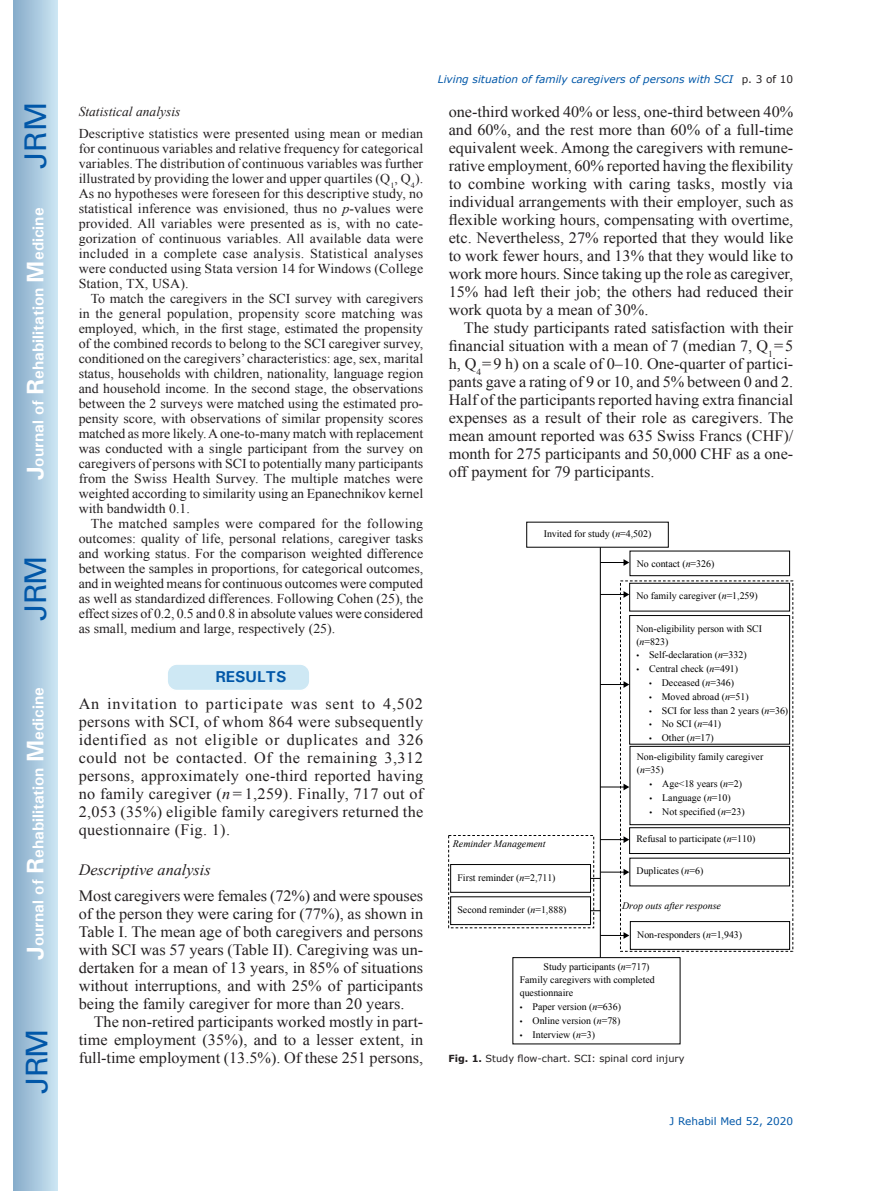
<style>
.page{position:relative;width:872px;height:1191px;background:#fff}
.page>*{position:absolute;margin:0;border:0;box-sizing:border-box;transform-origin:0 0}
.t1{font:30px "Univers";letter-spacing:-.03em;color:#0157a8}
.t2{font:15.75px/18px "Times New Roman";color:#231f20;text-align:justify}
.t3{font:700 15.75px "Univers";color:#fff}
.t4{font:italic 15.75px "Times New Roman";color:#231f20}
.t5{font:700 15.75px "Univers";color:#0157a8}
.t6{font:13.5px/15px "Times New Roman";color:#231f20;text-align:justify}
.t7{font:italic 13.5px "Times New Roman";color:#231f20}
.t8{font:italic 10.5px "Verdana";color:#0157a8}
.t9{font:10.5px "Verdana";color:#0157a8}
.t10{font:9.9px/13px "Times New Roman";color:#000001}
.t11{font:italic 9.9px "Times New Roman";color:#000001}
.t12{font:9.75px "Verdana";color:#231f20}
.s1{font-size:24px}
.s2{font-style:italic}
.s3{font-style:normal;color:#231f20}
.s4{font-weight:700}
</style>
<div class="page">
<div style="left:14px;top:0;width:43px;height:1191px;background:linear-gradient(to right,#88acca,#cbe5f2)"></div>
<div style="left:167px;top:664px;width:143px;height:26px;background:#cee8f4;border-radius:10px"></div>
<div style="left:166px;top:663px;width:144px;height:28px;border:2px solid #fff;border-radius:10px"></div>
<div style="left:629px;top:583px;width:161px;height:28px;border:1px solid #000001"></div>
<hr style="left:600px;top:547px;width:1px;height:410px;background:#000001">
<div style="left:629px;top:615px;width:161px;height:129px;border:1px solid #000001"></div>
<div style="left:629px;top:550px;width:161px;height:26px;border:1px solid #000001"></div>
<div style="left:629px;top:827px;width:161px;height:27px;border:1px solid #000001"></div>
<div style="left:512px;top:957px;width:168px;height:87px;border:1px solid #000001"></div>
<div style="left:629px;top:746px;width:161px;height:79px;border:1px solid #000001"></div>
<div style="left:450px;top:864px;width:141px;height:28px;border:1px solid #000001"></div>
<div style="left:450px;top:896px;width:141px;height:29px;border:1px solid #000001"></div>
<svg style="left:600px;top:932px;width:29px;height:6px"></svg>
<div style="left:630px;top:921px;width:160px;height:28px;border:1px solid #000001"></div>
<svg style="left:600px;top:836px;width:29px;height:7px"></svg>
<svg style="left:600px;top:783px;width:29px;height:7px"></svg>
<svg style="left:600px;top:681px;width:29px;height:7px"></svg>
<svg style="left:600px;top:559px;width:29px;height:7px"></svg>
<svg style="left:590px;top:868px;width:39px;height:11px"></svg>
<svg style="left:600px;top:591px;width:29px;height:7px"></svg>
<h1 class="t1" style="left:18px;top:169px;width:68px;rotate:-90deg">JRM</h1>
<p class="t3" style="left:28px;top:480px;width:274px;rotate:-90deg"><span class="s1">J</span>ournal of <span class="s1">R</span>ehabilitation <span class="s1">M</span>edicine</p>
<h1 class="t1" style="left:18px;top:620px;width:67px;rotate:-90deg">JRM</h1>
<p class="t3" style="left:28px;top:959px;width:274px;rotate:-90deg"><span class="s1">J</span>ournal of <span class="s1">R</span>ehabilitation <span class="s1">M</span>edicine</p>
<h1 class="t1" style="left:19px;top:1093px;width:67px;rotate:-90deg">JRM</h1>
<p class="t7" style="left:79px;top:102px;width:103px">Statistical analysis</p>
<p class="t6" style="left:79px;top:126px;width:346px">Descriptive statistics were presented using mean or median for continuous variables and relative frequency for categorical variables. The distribution of continuous variables was further illustrated by providing the lower and upper quartiles (Q<sub>1</sub>, Q<sub>4</sub>).<br>As no hypotheses were foreseen for this descriptive study, no statistical inference was envisioned, thus no <span class="s2">p</span>-values were provided. All variables were presented as is, with no cate&shy;gorization of continuous variables. All available data were included in a complete case analysis. Statistical analyses were conducted using Stata version 14 for Windows (College Station, TX, USA).</p>
<p class="t6" style="left:79px;top:291px;width:346px;text-indent:12px">To match the caregivers in the SCI survey with caregivers in the general population, propensity score matching was employed, which, in the first stage, estimated the propensity of the combined records to belong to the SCI caregiver survey, conditioned on the caregivers’ characteristics: age, sex, marital status, households with children, nationality, language region and household income. In the second stage, the observations between the 2 surveys were matched using the estimated pro&shy;pensity score, with observations of similar propensity scores matched as more likely. A one-to-many match with replacement was conducted with a single participant from the survey on caregivers of persons with SCI to potentially many participants from the Swiss Health Survey. The multiple matches were weighted according to similarity using an Epanechnikov kernel with bandwidth 0.1.</p>
<p class="t6" style="left:79px;top:516px;width:346px;text-indent:12px">The matched samples were compared for the following outcomes: quality of life, personal relations, caregiver tasks and working status. For the comparison weighted difference between the samples in proportions, for categorical outcomes, and in weighted means for continuous outcomes were computed as well as standardized differences. Following Cohen (25), the effect sizes of 0.2, 0.5 and 0.8 in absolute values were considered as small, medium and large, respectively (25).</p>
<p class="t5" style="left:215px;top:667px;width:73px">RESULTS</p>
<p class="t2" style="left:79px;top:695px;width:346px">An invitation to participate was sent to 4,502 persons with SCI, of whom 864 were subsequently identified as not eligible or duplicates and 326 could not be contacted. Of the remaining 3,312 persons, approximately one-third reported having no family caregiver (<span class="s2">n</span> = 1,259). Finally, 717 out of 2,053 (35%) eligible family caregivers returned the questionnaire (Fig. 1).</p>
<p class="t4" style="left:79px;top:859px;width:134px">Descriptive analysis</p>
<p class="t2" style="left:79px;top:886px;width:346px">Most caregivers were females (72%) and were spouses of the person they were caring for (77%), as shown in Table I. The mean age of both caregivers and persons with SCI was 57 years (Table II). Caregiving was un&shy;dertaken for a mean of 13 years, in 85% of situations without interruptions, and with 25% of participants being the family caregiver for more than 20 years.</p>
<p class="t2" style="left:79px;top:1012px;width:346px;text-indent:15px">The non-retired participants worked mostly in part&shy;time employment (35%), and to a lesser extent, in full-time employment (13.5%). Of these 251 persons,</p>
<p class="t8" style="left:438px;top:72px;width:357px">Living situation of family caregivers of persons with SCI <span class="s3">p. 3 of 10</span></p>
<p class="t2" style="left:449px;top:103px;width:346px">one-third worked 40% or less, one-third between 40% and 60%, and the rest more than 60% of a full-time equivalent week. Among the caregivers with remune&shy;rative employment, 60% reported having the flexibility to combine working with caring tasks, mostly via individual arrangements with their employer, such as flexible working hours, compensating with overtime, etc. Nevertheless, 27% reported that they would like to work fewer hours, and 13% that they would like to work more hours. Since taking up the role as caregiver, 15% had left their job; the others had reduced their work quota by a mean of 30%.</p>
<p class="t2" style="left:449px;top:319px;width:346px;text-indent:15px">The study participants rated satisfaction with their financial situation with a mean of 7 (median 7, Q<sub>1</sub>=5 h, Q<sub>4</sub>=9 h) on a scale of 0–10. One-quarter of partici&shy;pants gave a rating of 9 or 10, and 5% between 0 and 2.<br>Half of the participants reported having extra financial expenses as a result of their role as caregivers. The mean amount reported was 635 Swiss Francs (CHF)/ month for 275 participants and 50,000 CHF as a one&shy;off payment for 79 participants.</p>
<p class="t10" style="left:543px;top:527px;width:109px">Invited for study (<span class="s2">n</span>=4,502)</p>
<p class="t10" style="left:637px;top:557px;width:79px">No contact (<span class="s2">n</span>=326)</p>
<p class="t10" style="left:636px;top:589px;width:123px">No family caregiver (<span class="s2">n</span>=1,259)</p>
<p class="t10" style="left:636px;top:622px;width:127px">Non-eligibility person with SCI (<span class="s2">n</span>=823)</p>
<p class="t10" style="left:636px;top:648px;width:112px">• Self-declaration (<span class="s2">n</span>=332)</p>
<p class="t10" style="left:636px;top:662px;width:103px">• Central check (<span class="s2">n</span>=491)</p>
<p class="t10" style="left:649px;top:676px;width:87px">• Deceased (<span class="s2">n</span>=346)</p>
<p class="t10" style="left:649px;top:690px;width:101px">• Moved abroad (<span class="s2">n</span>=51)</p>
<p class="t10" style="left:649px;top:703px;width:141px">• SCI for less than 2 years (<span class="s2">n</span>=36)</p>
<p class="t10" style="left:649px;top:717px;width:74px">• No SCI (<span class="s2">n</span>=41)</p>
<p class="t10" style="left:649px;top:731px;width:66px">• Other (<span class="s2">n</span>=17)</p>
<p class="t11" style="left:453px;top:836px;width:94px">Reminder Management</p>
<p class="t10" style="left:457px;top:870px;width:100px">First reminder (<span class="s2">n</span>=2,711)</p>
<p class="t10" style="left:457px;top:902px;width:111px">Second reminder (<span class="s2">n</span>=1,888)</p>
<p class="t10" style="left:637px;top:750px;width:128px">Non-eligibility family caregiver (<span class="s2">n</span>=35)</p>
<p class="t10" style="left:649px;top:777px;width:94px">• Age&lt;18 years (<span class="s2">n</span>=2)</p>
<p class="t10" style="left:649px;top:791px;width:83px">• Language (<span class="s2">n</span>=10)</p>
<p class="t10" style="left:649px;top:804px;width:97px">• Not specified (<span class="s2">n</span>=23)</p>
<p class="t10" style="left:636px;top:832px;width:120px">Refusal to participate (<span class="s2">n</span>=110)</p>
<p class="t10" style="left:636px;top:864px;width:68px">Duplicates (<span class="s2">n</span>=6)</p>
<p class="t11" style="left:622px;top:898px;width:100px">Drop outs after response</p>
<p class="t10" style="left:637px;top:927px;width:106px">Non-responders (<span class="s2">n</span>=1,943)</p>
<p class="t10" style="left:520px;top:960px;width:137px;text-indent:24px">Study participants (<span class="s2">n</span>=717)<br>Family caregivers with completed questionnaire</p>
<p class="t10" style="left:520px;top:1000px;width:103px">• Paper version (<span class="s2">n</span>=636)</p>
<p class="t10" style="left:520px;top:1013px;width:102px">• Online version (<span class="s2">n</span>=78)</p>
<p class="t10" style="left:520px;top:1027px;width:77px">• Interview (<span class="s2">n</span>=3)</p>
<p class="t12" style="left:448px;top:1051px;width:237px"><span class="s4">Fig. 1.</span> Study flow-chart. SCI: spinal cord injury</p>
<p class="t9" style="left:669px;top:1114px;width:125px">J Rehabil Med 52, 2020</p>
</div>
